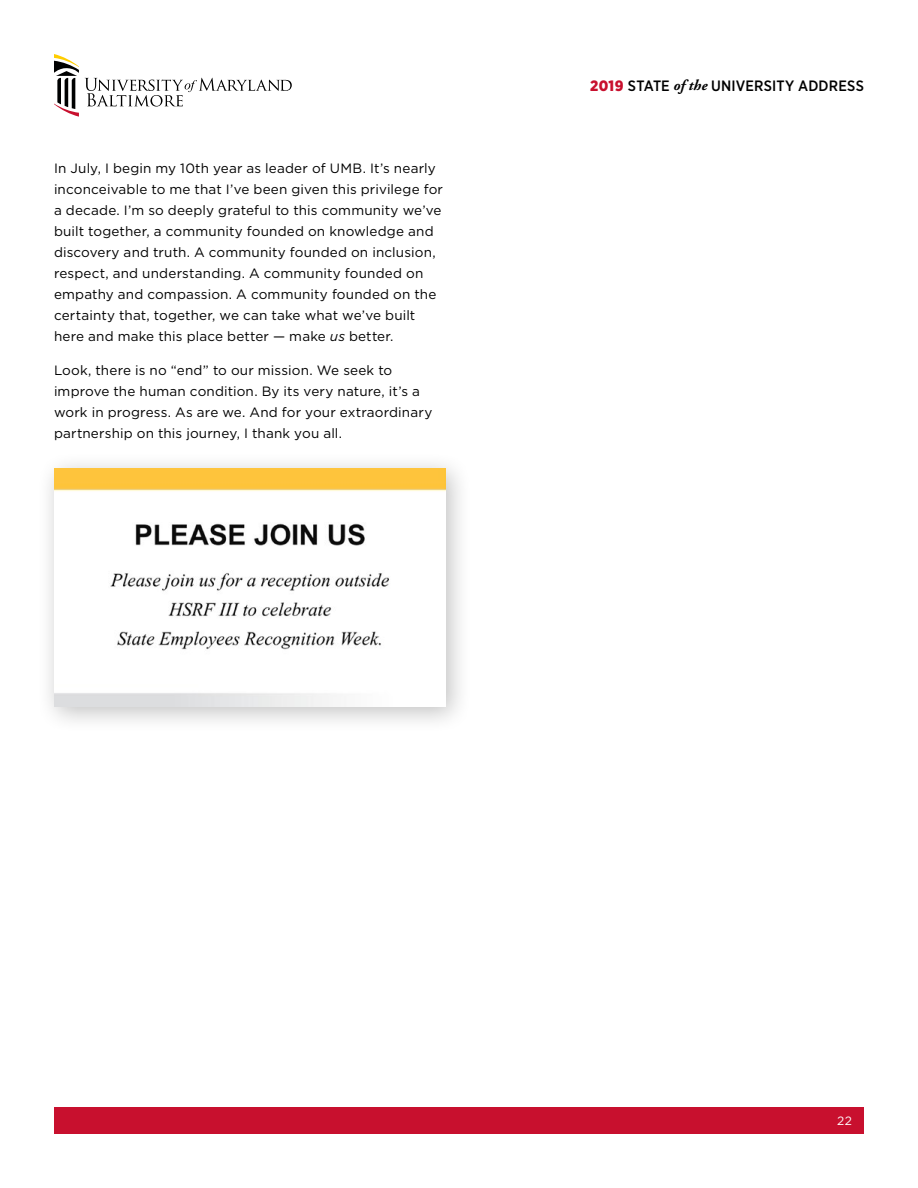
<style>
.page{position:relative;width:918px;height:1188px;background:#fff}
.page>*{position:absolute;margin:0;border:0;box-sizing:border-box;transform-origin:0 0}
.t1{font:500 15px "Gotham Narrow";letter-spacing:.01em;color:#000}
.t2{font:13.5px/21px "Gotham";letter-spacing:.01em;color:#000}
.t3{font:12px "Gotham";color:#fff}
.s1{font-style:italic}
.s2{font-weight:900;color:#c8102e}
.s3{font-family:"Adobe Garamond Pro";font-weight:700;font-style:italic}
</style>
<div class="page">
<div style="left:54px;top:1107px;width:810px;height:27px;background:#c8102e"></div>
<svg style="left:54px;top:54px;width:25px;height:63px"></svg>
<svg style="left:85px;top:78px;width:207px;height:29px"></svg>
<div style="left:36px;top:451px;width:437px;height:283px;background:#000;opacity:.25"></div>
<img style="left:54px;top:469px;width:392px;height:238px">
<p class="t2" style="left:54px;top:157px;width:391px">In July, I begin my 10th year as leader of UMB. It’s nearly inconceivable to me that I’ve been given this privilege for a decade. I’m so deeply grateful to this community we’ve built together, a community founded on knowledge and discovery and truth. A community founded on inclusion, respect, and understanding. A community founded on empathy and compassion. A community founded on the certainty that, together, we can take what we’ve built here and make this place better — make <span class="s1">us</span> better.</p>
<p class="t2" style="left:54px;top:360px;width:380px">Look, there is no “end” to our mission. We seek to improve the human condition. By its very nature, it’s a work in progress. As are we. And for your extraordinary partnership on this journey, I thank you all.</p>
<p class="t1" style="left:590px;top:76px;width:275px"><span class="s2">2019</span> STATE <span class="s3">of the</span> UNIVERSITY ADDRESS</p>
<p class="t3" style="left:837px;top:1113px;width:16px">22</p>
</div>
